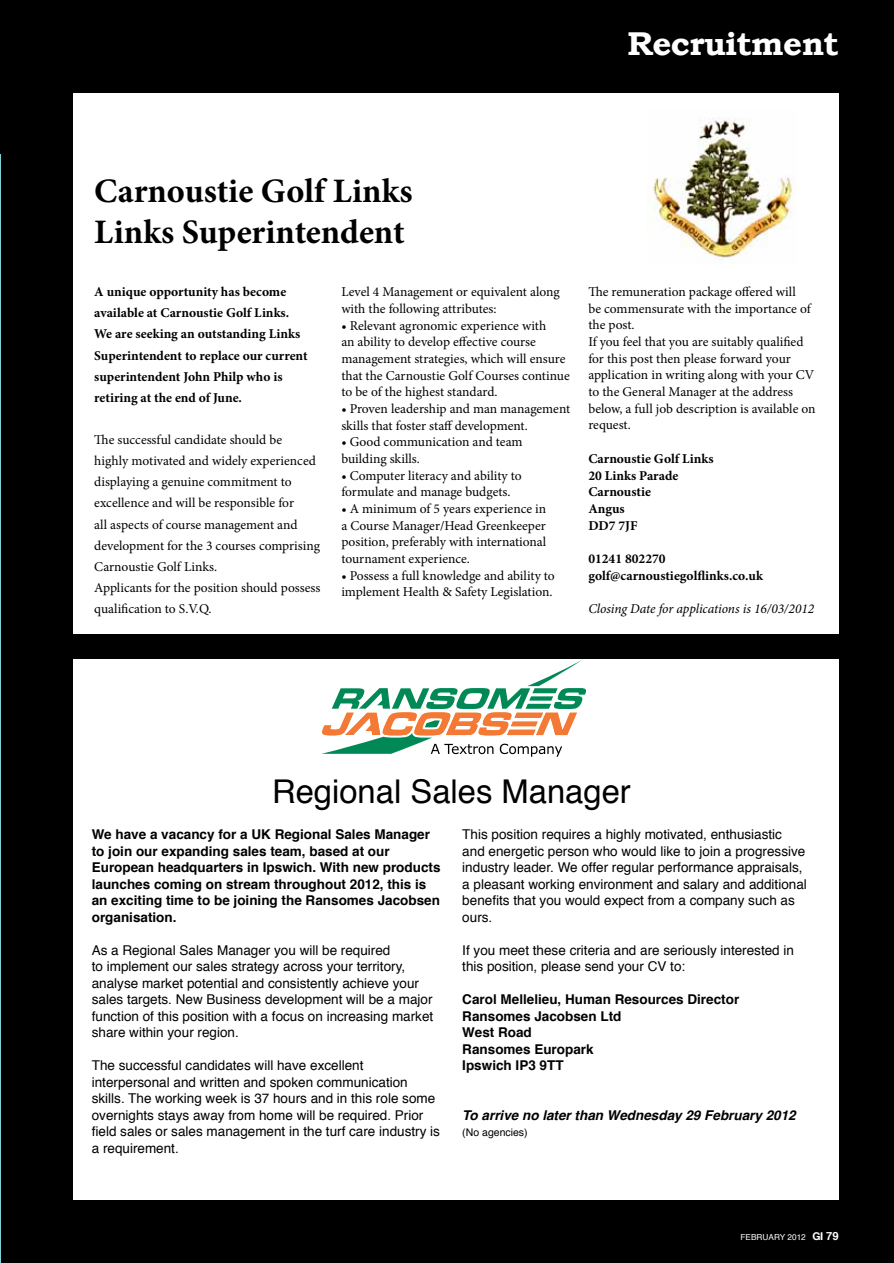
<style>
.page{position:relative;width:894px;height:1263px;background:#fff}
.page>*{position:absolute;margin:0;border:0;box-sizing:border-box;transform-origin:0 0}
.t1{font:700 34.35px/41.1px "Minion Pro";color:#000}
.t2{font:700 33px "Bookman Old Style";letter-spacing:-.02em;color:#fff}
.t3{font:32.7px "Helvetica";color:#000}
.t4{font:13.5px/16.6px "Minion Pro";color:#000}
.t5{font:13.5px/16.5px "Helvetica";color:#000}
.t6{font:700 13.5px/16.5px "Helvetica";color:#000}
.t7{font:700 13.5px/21.1px "Minion Pro";color:#000}
.t8{font:italic 700 13.5px "Helvetica";color:#000}
.t9{font:italic 13.5px "Minion Pro";letter-spacing:-.01em;color:#000}
.t10{font:10.5px "Helvetica";color:#000}
.t11{font:8.25px "Helvetica";color:#fff}
.s1{font-family:"Helvetica Neue";font-weight:700;font-size:10.8px}
.s2{font-weight:700;font-size:11.25px}
</style>
<div class="page">
<div style="left:1px;top:0;width:893px;height:1263px;background:#000"></div>
<hr style="left:0;top:0;width:1px;height:1263px;background:#80d0d7">
<hr style="left:0;top:0;width:1px;height:153px;background:#000">
<div style="left:73px;top:659px;width:765px;height:540px;background:#fff"></div>
<svg style="left:322px;top:659px;width:264px;height:98px"></svg>
<div style="left:73px;top:94px;width:765px;height:540px;background:#fff"></div>
<img style="left:648px;top:118px;width:147px;height:146px">
<p class="t2" style="left:627px;top:24px;width:213px">Recruitment</p>
<p class="t1" style="left:94px;top:170px;width:320px">Carnoustie Golf Links<br>Links Superintendent</p>
<p class="t7" style="left:94px;top:281px;width:215px">A unique opportunity has become available at Carnoustie Golf Links.<br>We are seeking an outstanding Links Superintendent to replace our current superintendent John Philp who is retiring at the end of June.</p>
<p class="t4" style="left:94px;top:429px;width:228px;line-height:21.1px">The successful candidate should be<br>highly motivated and widely experienced displaying a genuine commitment to excellence and will be responsible for<br>all aspects of course management and development for the 3 courses comprising Carnoustie Golf Links.<br>Applicants for the position should possess qualification to S.V.Q.</p>
<p class="t4" style="left:341px;top:284px;width:220px">Level 4 Management or equivalent along with the following attributes:</p>
<p class="t4" style="left:341px;top:317px;width:230px">• Relevant agronomic experience with<br>an ability to develop effective course management strategies, which will ensure that the Carnoustie Golf Courses continue to be of the highest standard.</p>
<p class="t4" style="left:341px;top:400px;width:230px">• Proven leadership and man management skills that foster staff development.</p>
<p class="t4" style="left:341px;top:434px;width:183px">• Good communication and team building skills.</p>
<p class="t4" style="left:341px;top:467px;width:182px">• Computer literacy and ability to formulate and manage budgets.</p>
<p class="t4" style="left:341px;top:500px;width:206px;text-align:justify">• A minimum of 5 years experience in a Course Manager/Head Greenkeeper position, preferably with international tournament experience.</p>
<p class="t4" style="left:341px;top:567px;width:215px">• Possess a full knowledge and ability to implement Health &amp; Safety Legislation.</p>
<p class="t4" style="left:588px;top:283px;width:229px">The remuneration package offered will<br>be commensurate with the importance of the post.<br>If you feel that you are suitably qualified for this post then please forward your application in writing along with your CV to the General Manager at the address below, a full job description is available on request.</p>
<p class="t7" style="left:588px;top:450px;width:127px;line-height:16.6px">Carnoustie Golf Links<br>20 Links Parade<br>Carnoustie<br>Angus<br>DD7 7JF</p>
<p class="t7" style="left:588px;top:550px;width:176px;line-height:16.6px">01241 802270 golf@carnoustiegolflinks.co.uk</p>
<p class="t9" style="left:588px;top:599px;width:227px">Closing Date for applications is 16/03/2012</p>
<p class="t3" style="left:272px;top:766px;width:360px">Regional Sales Manager</p>
<p class="t6" style="left:92px;top:826px;width:350px">We have a vacancy for a UK Regional Sales Manager to join our expanding sales team, based at our European headquarters in Ipswich. With new products launches coming on stream throughout 2012, this is an exciting time to be joining the Ransomes Jacobsen organisation.</p>
<p class="t5" style="left:92px;top:942px;width:343px">As a Regional Sales Manager you will be required<br>to implement our sales strategy across your territory, analyse market potential and consistently achieve your sales targets. New Business development will be a major function of this position with a focus on increasing market share within your region.</p>
<p class="t5" style="left:92px;top:1058px;width:350px">The successful candidates will have excellent interpersonal and written and spoken communication skills. The working week is 37 hours and in this role some overnights stays away from home will be required. Prior field sales or sales management in the turf care industry is a requirement.</p>
<p class="t5" style="left:462px;top:827px;width:346px">This position requires a highly motivated, enthusiastic and energetic person who would like to join a progressive industry leader. We offer regular performance appraisals, a pleasant working environment and salary and additional benefits that you would expect from a company such as ours.</p>
<p class="t5" style="left:462px;top:942px;width:333px">If you meet these criteria and are seriously interested in this position, please send your CV to:</p>
<p class="t6" style="left:462px;top:991px;width:278px">Carol Mellelieu, Human Resources Director<br>Ransomes Jacobsen Ltd<br>West Road<br>Ransomes Europark<br>Ipswich IP3 9TT</p>
<p class="t8" style="left:462px;top:1104px;width:335px">To arrive no later than Wednesday 29 February 2012</p>
<p class="t10" style="left:462px;top:1124px;width:67px">(No agencies)</p>
<p class="t11" style="left:740px;top:1231px;width:100px">FEBRUARY 2012 <span class="s1">GI</span> <span class="s2">79</span></p>
</div>
